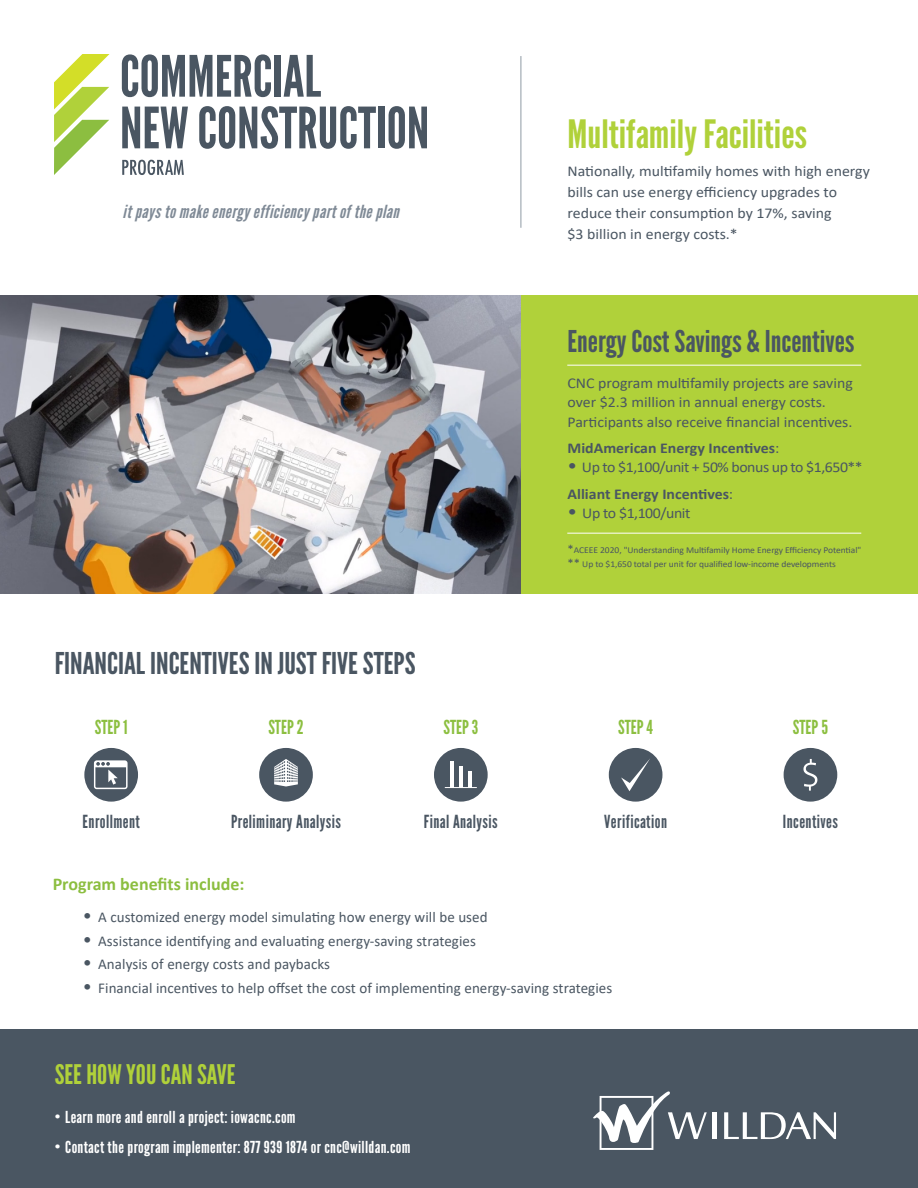
<style>
.page{position:relative;width:918px;height:1188px;background:#fff}
.page>*{position:absolute;margin:0;border:0;box-sizing:border-box;transform-origin:0 0}
.t1{font:39px "League Gothic";color:#b0d13a;scale:1.06 1}
.t2{font:30px "League Gothic";color:#4a5662;scale:1.06 1}
.t3{font:27px "League Gothic";color:#b0d13a;scale:1.06 1}
.t4{font:19.35px "League Gothic";color:#8cbf40}
.t5{font:18px "League Gothic";letter-spacing:.025em;color:#4a5662}
.t6{font:italic 18px "League Gothic";letter-spacing:.02em;color:#7f8a96;scale:1.06 1}
.t7{font:700 18px "Calibri";color:#8cbe40}
.t8{font:16.5px "League Gothic";letter-spacing:.02em;color:#fff;scale:1.06 1}
.t9{font:15px/21px "Calibri";color:#4a5662;scale:1.06 1}
.t10{font:15px "Calibri";color:#4a5662}
.t11{font:700 15px "Calibri";color:#4a5662;scale:1.06 1}
.t12{font:15px "Calibri";letter-spacing:-.03em;color:#4a5662;scale:1.06 1}
.t13{font:15px "Calibri";letter-spacing:-.025em;color:#4a5662;scale:1.06 1}
.t14{font:9px/14.2px "Calibri";letter-spacing:-.005em;color:#4a5662;scale:1.06 1}
.s1{font-weight:400}
.s2{font-family:"Proxima Nova";font-weight:500;font-size:25.5px}
.s3{font-size:12px}
</style>
<div class="page">
<svg style="left:122px;top:54px;width:149px;height:43px"></svg>
<div style="left:275px;top:55px;width:6px;height:42px;background:#4a5662"></div>
<svg style="left:284px;top:55px;width:37px;height:42px"></svg>
<svg style="left:122px;top:107px;width:66px;height:41px"></svg>
<svg style="left:199px;top:106px;width:177px;height:43px"></svg>
<div style="left:378px;top:107px;width:6px;height:41px;background:#4a5662"></div>
<svg style="left:389px;top:106px;width:38px;height:43px"></svg>
<svg style="left:54px;top:54px;width:56px;height:121px"></svg>
<svg style="left:122px;top:160px;width:62px;height:15px"></svg>
<div style="left:0;top:1030px;width:918px;height:158px;background:#4a5662"></div>
<img style="left:0;top:296px;width:521px;height:298px">
<div style="left:521px;top:296px;width:397px;height:298px;background:#b0d13a"></div>
<hr style="left:567px;top:365px;width:294px;height:1px;background:#fff">
<hr style="left:521px;top:56px;width:1px;height:172px;background:#8f9aa5">
<hr style="left:567px;top:533px;width:294px;height:1px;background:#fff">
<div style="left:84px;top:748px;width:54px;height:54px;background:#4a5662;border-radius:50%"></div>
<svg style="left:94px;top:760px;width:34px;height:29px"></svg>
<div style="left:434px;top:748px;width:54px;height:54px;background:#4a5662;border-radius:50%"></div>
<hr style="left:450px;top:762px;width:4px;height:26px;background:#fff">
<hr style="left:459px;top:766px;width:4px;height:22px;background:#fff">
<hr style="left:468px;top:771px;width:4px;height:17px;background:#fff">
<hr style="left:445px;top:787px;width:32px;height:1px;background:#fff">
<div style="left:609px;top:748px;width:53px;height:54px;background:#4a5662;border-radius:50%"></div>
<svg style="left:621px;top:759px;width:29px;height:32px"></svg>
<div style="left:784px;top:748px;width:53px;height:54px;background:#4a5662;border-radius:50%"></div>
<svg style="left:803px;top:759px;width:14px;height:32px"></svg>
<div style="left:259px;top:748px;width:54px;height:54px;background:#4a5662;border-radius:50%"></div>
<svg style="left:274px;top:759px;width:24px;height:28px"></svg>
<hr style="left:712px;top:1112px;width:4px;height:27px;background:#fff">
<svg style="left:593px;top:1091px;width:114px;height:59px"></svg>
<svg style="left:724px;top:1112px;width:112px;height:28px"></svg>
<p class="t6" style="left:123px;top:201px;width:262px">it pays to make energy efficiency part of the plan</p>
<p class="t2" style="left:55px;top:645px;width:342px">FINANCIAL INCENTIVES IN JUST FIVE STEPS</p>
<p class="t4" style="left:95px;top:716px;width:34px">STEP 1</p>
<p class="t4" style="left:268px;top:716px;width:37px">STEP 2</p>
<p class="t4" style="left:443px;top:716px;width:36px">STEP 3</p>
<p class="t5" style="left:83px;top:811px;width:59px">Enrollment</p>
<p class="t5" style="left:231px;top:811px;width:111px">Preliminary Analysis</p>
<p class="t7" style="left:53px;top:872px;width:193px">Program benefits include:</p>
<p class="t5" style="left:424px;top:811px;width:75px">Final Analysis</p>
<p class="t1" style="left:568px;top:111px;width:228px">Multifamily Facilities</p>
<p class="t9" style="left:568px;top:160px;width:287px">Nationally, multifamily homes with high energy bills can use energy efficiency upgrades to reduce their consumption by 17%, saving<br>$3 billion in energy costs.*</p>
<p class="t2" style="left:568px;top:323px;width:272px">Energy Cost Savings &amp; Incentives</p>
<p class="t9" style="left:568px;top:373px;width:271px;line-height:19.5px">CNC program multifamily projects are saving over $2.3 million in annual energy costs.<br>Participants also receive financial incentives.</p>
<p class="t11" style="left:568px;top:437px;width:201px">MidAmerican Energy Incentives<span class="s1">:</span></p>
<p class="t12" style="left:568px;top:457px;width:280px"><span class="s2">•</span> Up to $1,100/unit + 50% bonus up to $1,650**</p>
<p class="t11" style="left:568px;top:483px;width:158px">Alliant Energy Incentives<span class="s1">:</span></p>
<p class="t13" style="left:568px;top:503px;width:117px"><span class="s2">•</span> Up to $1,100/unit</p>
<p class="t14" style="left:568px;top:542px;width:279px"><span class="s3">*</span>ACEEE 2020, "Understanding Multifamily Home Energy Efficiency Potential" <span class="s3">**</span> Up to $1,650 total per unit for qualified low-income developments</p>
<p class="t4" style="left:618px;top:716px;width:36px">STEP 4</p>
<p class="t5" style="left:604px;top:811px;width:64px">Verification</p>
<p class="t4" style="left:793px;top:716px;width:37px">STEP 5</p>
<p class="t5" style="left:783px;top:811px;width:57px">Incentives</p>
<p class="t10" style="left:83px;top:907px;width:406px"><span class="s2">•</span> A customized energy model simulating how energy will be used</p>
<p class="t10" style="left:83px;top:930px;width:395px"><span class="s2">•</span> Assistance identifying and evaluating energy-saving strategies</p>
<p class="t10" style="left:83px;top:954px;width:249px"><span class="s2">•</span> Analysis of energy costs and paybacks</p>
<p class="t10" style="left:83px;top:977px;width:531px"><span class="s2">•</span> Financial incentives to help offset the cost of implementing energy-saving strategies</p>
<p class="t3" style="left:55px;top:1058px;width:172px">SEE HOW YOU CAN SAVE</p>
<p class="t8" style="left:55px;top:1108px;width:229px">• Learn more and enroll a project: iowacnc.com</p>
<p class="t8" style="left:55px;top:1138px;width:337px">• Contact the program implementer: 877 939 1874 or cnc@willdan.com</p>
</div>
